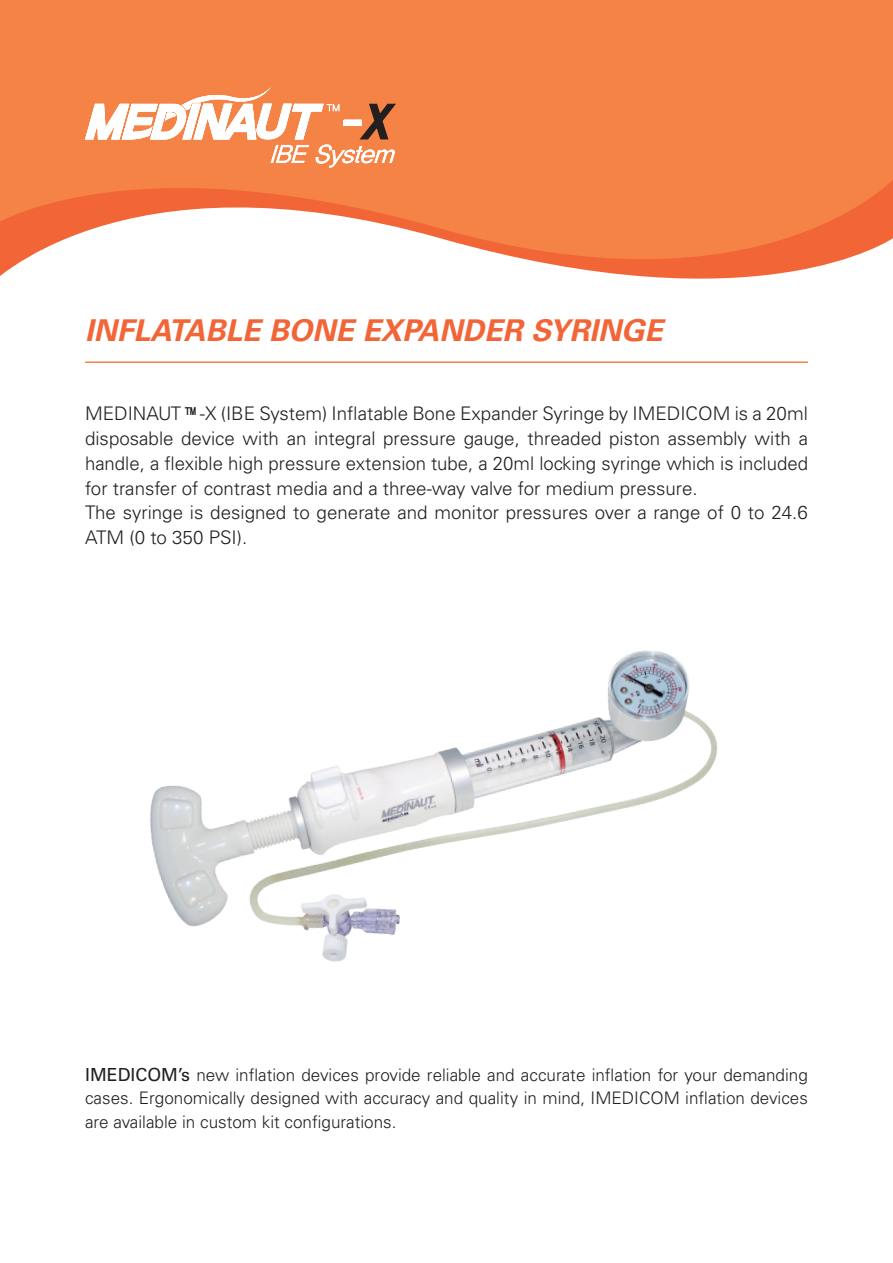
<style>
.page{position:relative;width:893px;height:1263px;background:#fff}
.page>*{position:absolute;margin:0;border:0;box-sizing:border-box;transform-origin:0 0}
.t1{font:italic 700 30px "Univers";color:#f26537}
.t2{font:22.5px "YDIYGO130 KS Cpc EUC H";color:#231f20}
.t3{font:300 18.75px/24.8px "Univers";color:#231f20}
.t4{font:300 17.25px/23.2px "Univers";color:#231f20;text-align:justify}
.s1{font-weight:400;font-size:18px}
</style>
<div class="page">
<img style="left:150px;top:650px;width:568px;height:312px">
<div style="left:0;top:0;width:893px;height:137px;background:#f58345"></div>
<svg style="left:0;top:137px;width:893px;height:142px;fill:#f58345"></svg>
<hr style="left:85px;top:361px;width:723px;height:2px;background:#f58345">
<svg style="left:85px;top:87px;width:311px;height:81px"></svg>
<p class="t1" style="left:85px;top:313px;width:579px">INFLATABLE BONE EXPANDER SYRINGE</p>
<p class="t2" style="left:183px;top:403px;width:24px">™</p>
<p class="t3" style="left:85px;top:401px;width:724px">MEDINAUT -X (IBE System) Inflatable Bone Expander Syringe by IMEDICOM is a 20ml disposable device with an integral pressure gauge, threaded piston assembly with a handle, a flexible high pressure extension tube, a 20ml locking syringe which is included for transfer of contrast media and a three-way valve for medium pressure.<br>The syringe is designed to generate and monitor pressures over a range of 0 to 24.6<br>ATM (0 to 350 PSI).</p>
<p class="t4" style="left:85px;top:1063px;width:724px"><span class="s1">IMEDICOM’s</span> new inflation devices provide reliable and accurate inflation for your demanding cases. Ergonomically designed with accuracy and quality in mind, IMEDICOM inflation devices are available in custom kit configurations.</p>
</div>
